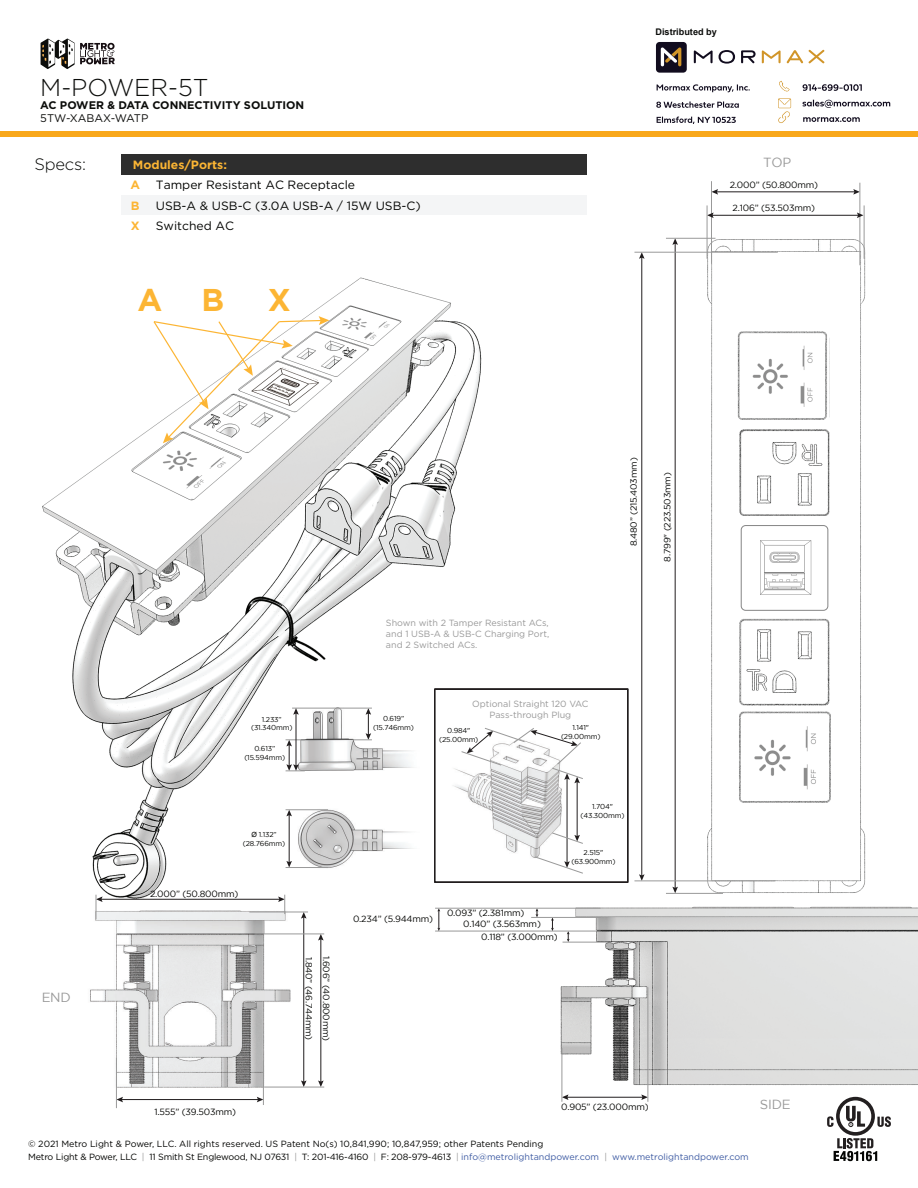
<style>
.page{position:relative;width:918px;height:1188px;background:#fff}
.page>*{position:absolute;margin:0;border:0;box-sizing:border-box;transform-origin:0 0}
.t1{font:700 31.5px "Gotham";color:#fcb534}
.t2{font:300 24.3px "Gotham";color:#0c0d0b}
.t3{font:300 16.5px "Gotham";letter-spacing:-.015em;color:#040503}
.t4{font:13.2px "Gotham";letter-spacing:-.02em;color:#999}
.t5{font:12px/20.2px "Gotham";color:#040503}
.t6{font:700 12px/20.2px "Gotham";color:#fcb534;text-align:justify}
.t7{font:700 11.1px "Gotham";color:#0c0d0b}
.t8{font:11.1px "Gotham";color:#0c0d0b}
.t9{font:700 9.15px "Arial";color:#0c0d0b}
.t10{font:9px/12.8px "Gotham";color:#040503}
.t11{font:9px "Gotham";letter-spacing:-.02em;color:#040503}
.t12{font:9px/10.8px "Gotham";color:#999;text-align:justify}
.t13{font:7.2px/8.6px "Gotham";letter-spacing:-.02em;color:#040503;text-align:center}
.s1{font-family:"Arial"}
.s2{color:#999}
.s3{color:#405da4}
</style>
<div class="page">
<img style="left:42px;top:277px;width:440px;height:630px">
<svg style="left:827px;top:1097px;width:64px;height:64px"></svg>
<img style="left:670px;top:230px;width:196px;height:663px">
<hr style="left:675px;top:243px;width:1px;height:646px;background:#211d1e">
<svg style="left:672px;top:887px;width:6px;height:6px"></svg>
<svg style="left:672px;top:239px;width:6px;height:6px"></svg>
<hr style="left:666px;top:238px;width:49px;height:1px;background:#999">
<hr style="left:666px;top:893px;width:57px;height:1px;background:#999">
<hr style="left:641px;top:257px;width:1px;height:619px;background:#211d1e">
<svg style="left:639px;top:874px;width:6px;height:7px"></svg>
<svg style="left:639px;top:253px;width:6px;height:6px"></svg>
<hr style="left:634px;top:252px;width:144px;height:1px;background:#999">
<hr style="left:634px;top:881px;width:141px;height:1px;background:#999">
<hr style="left:716px;top:191px;width:139px;height:1px;background:#211d1e">
<svg style="left:853px;top:189px;width:7px;height:6px"></svg>
<svg style="left:712px;top:189px;width:6px;height:6px"></svg>
<hr style="left:860px;top:183px;width:1px;height:82px;background:#999">
<hr style="left:711px;top:181px;width:1px;height:83px;background:#999">
<hr style="left:712px;top:215px;width:147px;height:1px;background:#211d1e">
<svg style="left:857px;top:212px;width:6px;height:6px"></svg>
<svg style="left:708px;top:212px;width:6px;height:6px"></svg>
<hr style="left:864px;top:205px;width:1px;height:54px;background:#999">
<hr style="left:707px;top:205px;width:1px;height:54px;background:#999">
<div style="left:122px;top:195px;width:465px;height:20px;background:#f4f5f6"></div>
<div style="left:122px;top:155px;width:465px;height:20px;background:#2e2e2e"></div>
<svg style="left:152px;top:316px;width:177px;height:127px"></svg>
<img style="left:90px;top:911px;width:204px;height:176px">
<hr style="left:121px;top:1099px;width:138px;height:1px;background:#211d1e">
<svg style="left:257px;top:1097px;width:6px;height:5px"></svg>
<svg style="left:117px;top:1097px;width:6px;height:5px"></svg>
<hr style="left:100px;top:899px;width:180px;height:1px;background:#211d1e">
<hr style="left:320px;top:938px;width:1px;height:145px;background:#211d1e">
<svg style="left:318px;top:1080px;width:6px;height:7px"></svg>
<svg style="left:318px;top:935px;width:6px;height:6px"></svg>
<hr style="left:303px;top:916px;width:1px;height:167px;background:#211d1e">
<svg style="left:301px;top:1080px;width:6px;height:7px"></svg>
<svg style="left:301px;top:913px;width:6px;height:6px"></svg>
<hr style="left:249px;top:912px;width:59px;height:1px;background:#999">
<hr style="left:255px;top:934px;width:69px;height:1px;background:#999">
<hr style="left:264px;top:1087px;width:60px;height:1px;background:#999">
<svg style="left:278px;top:895px;width:7px;height:19px"></svg>
<hr style="left:263px;top:1061px;width:1px;height:44px;background:#999">
<svg style="left:96px;top:895px;width:7px;height:24px"></svg>
<hr style="left:116px;top:1058px;width:1px;height:50px;background:#999">
<img style="left:556px;top:906px;width:362px;height:179px">
<hr style="left:566px;top:1097px;width:77px;height:1px;background:#211d1e">
<svg style="left:641px;top:1094px;width:7px;height:6px"></svg>
<svg style="left:563px;top:1094px;width:5px;height:6px"></svg>
<hr style="left:562px;top:1048px;width:1px;height:54px;background:#999">
<hr style="left:648px;top:987px;width:1px;height:115px;background:#999">
<svg style="left:567px;top:932px;width:3px;height:10px"></svg>
<hr style="left:563px;top:942px;width:46px;height:1px;background:#999">
<hr style="left:435px;top:931px;width:166px;height:1px;background:#999">
<svg style="left:536px;top:909px;width:2px;height:8px"></svg>
<svg style="left:551px;top:918px;width:3px;height:13px"></svg>
<svg style="left:437px;top:909px;width:3px;height:22px"></svg>
<hr style="left:435px;top:908px;width:166px;height:1px;background:#999">
<hr style="left:531px;top:917px;width:70px;height:1px;background:#999">
<img style="left:287px;top:691px;width:147px;height:188px">
<hr style="left:289px;top:814px;width:1px;height:49px;background:#211d1e">
<svg style="left:286px;top:861px;width:6px;height:6px"></svg>
<svg style="left:286px;top:810px;width:6px;height:6px"></svg>
<hr style="left:286px;top:809px;width:42px;height:1px;background:#999">
<hr style="left:286px;top:867px;width:42px;height:1px;background:#999">
<hr style="left:292px;top:708px;width:46px;height:1px;background:#999">
<svg style="left:353px;top:709px;width:19px;height:32px"></svg>
<hr style="left:338px;top:708px;width:34px;height:1px;background:#999">
<hr style="left:296px;top:713px;width:1px;height:53px;background:#211d1e">
<svg style="left:286px;top:740px;width:19px;height:32px"></svg>
<svg style="left:293px;top:708px;width:6px;height:7px"></svg>
<svg style="left:434px;top:688px;width:195px;height:195px"></svg>
<svg style="left:41px;top:39px;width:74px;height:30px"></svg>
<div style="left:0;top:131px;width:918px;height:6px;background:#f9a81b"></div>
<svg style="left:803px;top:117px;width:57px;height:5px"></svg>
<svg style="left:803px;top:100px;width:87px;height:8px"></svg>
<svg style="left:778px;top:98px;width:13px;height:25px"></svg>
<svg style="left:779px;top:81px;width:11px;height:11px"></svg>
<svg style="left:803px;top:84px;width:59px;height:7px"></svg>
<svg style="left:656px;top:84px;width:94px;height:40px"></svg>
<svg style="left:719px;top:50px;width:16px;height:14px"></svg>
<svg style="left:762px;top:50px;width:19px;height:13px"></svg>
<svg style="left:694px;top:50px;width:19px;height:13px"></svg>
<svg style="left:809px;top:50px;width:15px;height:13px"></svg>
<svg style="left:741px;top:50px;width:15px;height:13px"></svg>
<svg style="left:787px;top:50px;width:16px;height:13px"></svg>
<div style="left:656px;top:42px;width:31px;height:31px;background:#110c1e;border-radius:4px"></div>
<svg style="left:661px;top:47px;width:20px;height:19px"></svg>
<img style="left:245px;top:366px;width:77px;height:42px">
<img style="left:738px;top:331px;width:92px;height:379px">
<div style="left:732px;top:520px;width:99px;height:94px;background:#fff"></div>
<svg style="left:741px;top:525px;width:87px;height:86px"></svg>
<hr style="left:769px;top:582px;width:32px;height:4px;background:#d0d0d0">
<hr style="left:769px;top:583px;width:31px;height:3px;background:#858585">
<hr style="left:765px;top:573px;width:39px;height:1px;background:#858585">
<img style="left:734px;top:329px;width:95px;height:95px">
<img style="left:735px;top:710px;width:97px;height:97px">
<h2 class="t2" style="left:40px;top:76px;width:170px">M-POWER-5T</h2>
<p class="t7" style="left:40px;top:100px;width:266px">AC POWER &amp; DATA CONNECTIVITY SOLUTION</p>
<p class="t8" style="left:40px;top:113px;width:110px">5TW-XABAX-WATP</p>
<p class="t9" style="left:655px;top:27px;width:63px">Distributed by</p>
<h3 class="t3" style="left:35px;top:156px;width:53px">Specs:</h3>
<h3 class="t4" style="left:763px;top:158px;width:30px">TOP</h3>
<p class="t11" style="left:733px;top:205px;width:84px">2.106” (53.503mm)</p>
<h3 class="t6" style="left:133px;top:156px;width:96px">Modules/Ports:</h3>
<h3 class="t5" style="left:156px;top:176px;width:201px">Tamper Resistant AC Receptacle</h3>
<p class="t11" style="left:730px;top:181px;width:90px">2.000” (50.800mm)</p>
<h3 class="t5" style="left:156px;top:196px;width:266px">USB-A &amp; USB-C (3.0A USB-A / 15W USB-C)<br>Switched AC</h3>
<h3 class="t6" style="left:130px;top:176px;width:11px">A B X</h3>
<h1 class="t1" style="left:138px;top:287px;width:88px">A B</h1>
<h1 class="t1" style="left:268px;top:287px;width:25px">X</h1>
<h3 class="t4" style="left:42px;top:993px;width:31px">END</h3>
<p class="t12" style="left:386px;top:618px;width:165px">Shown with 2 Tamper Resistant ACs, and 1 USB-A &amp; USB-C Charging Port, and 2 Switched ACs.</p>
<p class="t13" style="left:251px;top:715px;width:43px">1.233” (31.340mm)</p>
<p class="t13" style="left:373px;top:715px;width:42px">0.619” (15.746mm)</p>
<p class="t13" style="left:244px;top:745px;width:42px">0.613” (15.594mm)</p>
<p class="t12" style="left:472px;top:699px;width:118px;text-align:center">Optional Straight 120 VAC<br>Pass-through Plug</p>
<p class="t13" style="left:561px;top:724px;width:41px">1.141" (29.00mm)</p>
<p class="t13" style="left:439px;top:727px;width:41px">0.984" (25.00mm)</p>
<p class="t11" style="left:630px;top:546px;width:90px;rotate:-90deg">8.480” (215.403mm)</p>
<p class="t13" style="left:243px;top:831px;width:44px"><span class="s1">Ø</span> 1.132” (28.766mm)</p>
<p class="t11" style="left:150px;top:891px;width:90px">2.000” (50.800mm)</p>
<p class="t11" style="left:313px;top:957px;width:85px;rotate:90deg">1.840” (46.744mm)</p>
<p class="t11" style="left:330px;top:956px;width:87px;rotate:90deg">1.606” (40.800mm)</p>
<p class="t13" style="left:581px;top:803px;width:45px">1.704" (43.300mm)</p>
<p class="t13" style="left:571px;top:849px;width:46px">2.515" (63.900mm)</p>
<p class="t11" style="left:353px;top:916px;width:82px">0.234” (5.944mm)</p>
<p class="t11" style="left:447px;top:910px;width:79px">0.093” (2.381mm)</p>
<p class="t11" style="left:463px;top:921px;width:79px">0.140” (3.563mm)</p>
<p class="t11" style="left:481px;top:933px;width:78px">0.118” (3.000mm)</p>
<p class="t11" style="left:664px;top:562px;width:91px;rotate:-90deg">8.799" (223.503mm)</p>
<p class="t11" style="left:154px;top:1109px;width:83px">1.555” (39.503mm)</p>
<p class="t11" style="left:561px;top:1103px;width:89px">0.905” (23.000mm)</p>
<h3 class="t4" style="left:760px;top:1099px;width:32px">SIDE</h3>
<p class="t10" style="left:28px;top:1138px;width:722px">© 2021 Metro Light &amp; Power, LLC. All rights reserved. US Patent No(s) 10,841,990; 10,847,959; other Patents Pending<br>Metro Light &amp; Power, LLC <span class="s2">|</span> 11 Smith St Englewood, NJ 07631 <span class="s2">|</span> T: 201-416-4160 <span class="s2">|</span> F: 208-979-4613 <span class="s2">|</span> <span class="s3">info@metrolightandpower.com</span> <span class="s2">|</span> <span class="s3">www.metrolightandpower.com</span></p>
</div>
